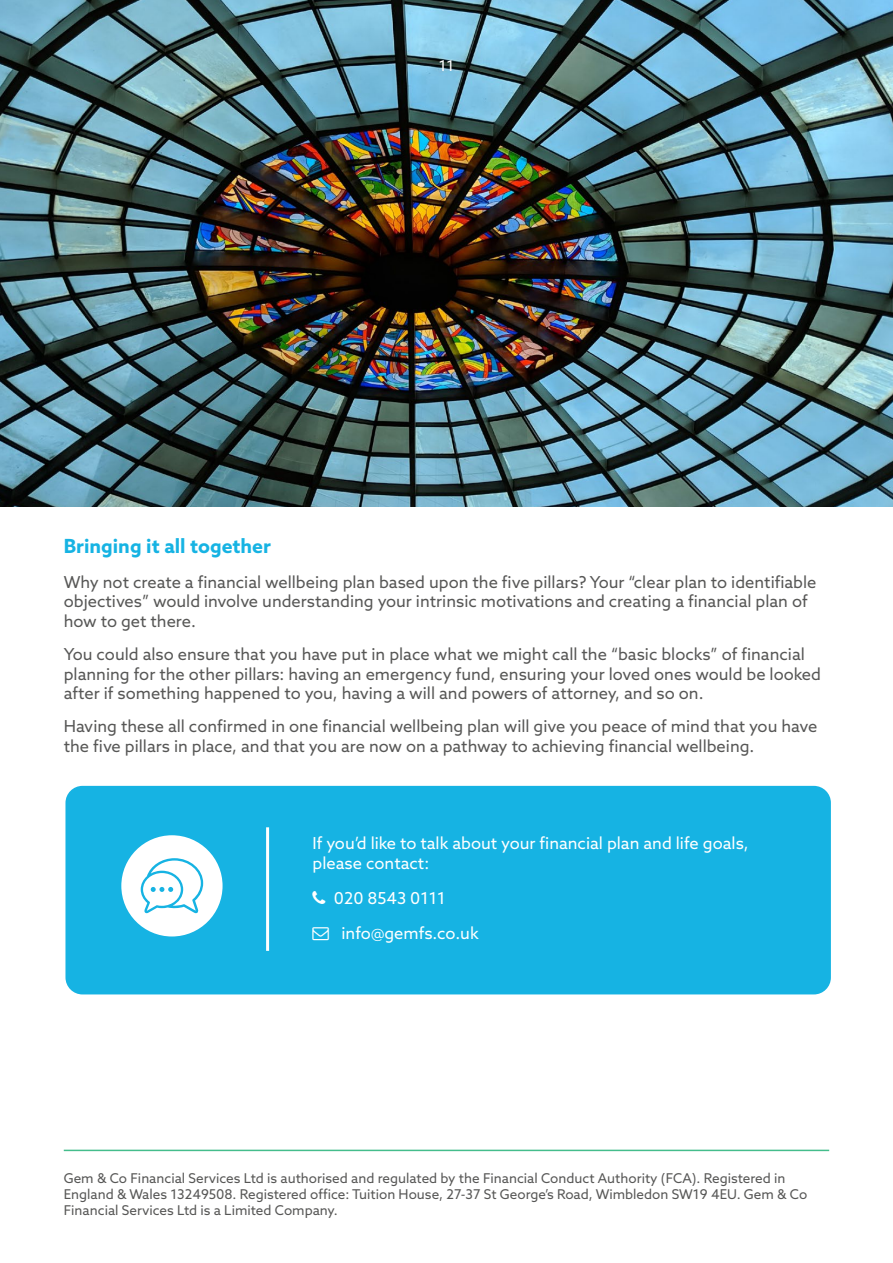
<style>
.page{position:relative;width:893px;height:1263px;background:#fff}
.page>*{position:absolute;margin:0;border:0;box-sizing:border-box;transform-origin:0 0}
.t1{font:700 19.5px "Azo Sans";color:#16b3e3}
.t2{font:16.5px/19.8px "Azo Sans";color:#575756}
.t3{font:16.5px/19.8px "Azo Sans";color:#fff}
.t4{font:15px "Azo Sans";color:#fff}
.t5{font:13.5px/16.2px "Azo Sans";color:#575756}
</style>
<div class="page">
<img style="left:0;top:0;width:893px;height:506px">
<div style="left:65px;top:786px;width:766px;height:208px;background:#16b3e3;border-radius:17px"></div>
<hr style="left:266px;top:827px;width:3px;height:124px;background:#fff">
<div style="left:121px;top:835px;width:102px;height:101px;background:#fff;border-radius:50%"></div>
<svg style="left:141px;top:858px;width:62px;height:55px"></svg>
<hr style="left:64px;top:1150px;width:765px;height:1px;background:#44bd8c">
<p class="t4" style="left:439px;top:56px;width:17px">11</p>
<p class="t1" style="left:64px;top:533px;width:209px">Bringing it all together</p>
<p class="t2" style="left:64px;top:572px;width:754px">Why not create a financial wellbeing plan based upon the five pillars? Your “clear plan to identifiable objectives” would involve understanding your intrinsic motivations and creating a financial plan of how to get there.</p>
<p class="t2" style="left:64px;top:644px;width:759px">You could also ensure that you have put in place what we might call the “basic blocks” of financial planning for the other pillars: having an emergency fund, ensuring your loved ones would be looked after if something happened to you, having a will and powers of attorney, and so on.</p>
<p class="t2" style="left:64px;top:716px;width:755px">Having these all confirmed in one financial wellbeing plan will give you peace of mind that you have the five pillars in place, and that you are now on a pathway to achieving financial wellbeing.</p>
<p class="t3" style="left:313px;top:833px;width:438px">If you’d like to talk about your financial plan and life goals, please contact:</p>
<p class="t3" style="left:334px;top:888px;width:113px">020 8543 0111</p>
<p class="t3" style="left:341px;top:923px;width:139px">info@gemfs.co.uk</p>
<p class="t5" style="left:64px;top:1170px;width:745px">Gem &amp; Co Financial Services Ltd is authorised and regulated by the Financial Conduct Authority (FCA). Registered in<br>England &amp; Wales 13249508. Registered office: Tuition House, 27-37 St George’s Road, Wimbledon SW19 4EU. Gem &amp; Co<br>Financial Services Ltd is a Limited Company.</p>
</div>
